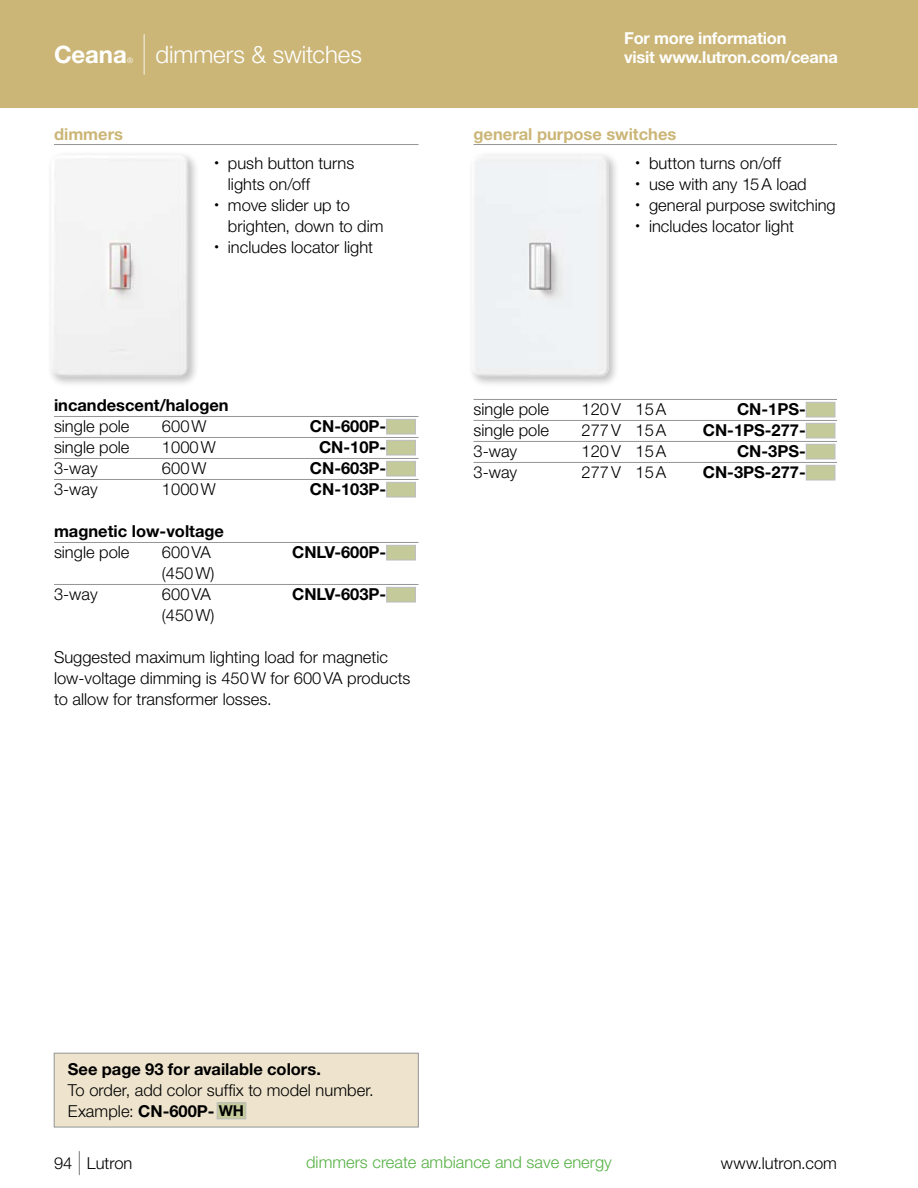
<style>
.page{position:relative;width:918px;height:1188px;background:#fff}
.page>*{position:absolute;margin:0;border:0;box-sizing:border-box;transform-origin:0 0}
.t1{font:300 24px "Helvetica Neue LT Std";color:#fff}
.t2{font:700 24px "Helvetica Neue LT Std";letter-spacing:-.005em;color:#fff}
.t3{font:300 16.5px/21px "Helvetica Neue LT Std";color:#000}
.t4{font:700 16.5px "Helvetica Neue LT Std";color:#000}
.t5{font:700 16.5px/19.5px "Helvetica Neue LT Std";letter-spacing:-.015em;color:#fff}
.t6{font:300 16.5px "Helvetica Neue LT Std";color:#56b145}
.t7{font:700 16.5px "Helvetica Neue LT Std";color:#cbb677}
.t8{font:300 7.5px "Helvetica Neue LT Std";color:#fff}
.s1{font-weight:200;font-size:40.5px}
.s2{font-size:9px}
.s3{font-weight:700}
.s4{font-weight:700;font-size:15px}
.s5{font-weight:200;font-size:24px}
</style>
<div class="page">
<div style="left:47px;top:151px;width:153px;height:237px;background:#000;opacity:.25"></div>
<img style="left:51px;top:155px;width:138px;height:222px">
<hr style="left:54px;top:144px;width:364px;height:1px;background:#939598">
<hr style="left:54px;top:416px;width:364px;height:1px;background:#939598">
<hr style="left:54px;top:437px;width:364px;height:1px;background:#939598">
<hr style="left:54px;top:458px;width:364px;height:1px;background:#939598">
<hr style="left:54px;top:479px;width:364px;height:1px;background:#939598">
<hr style="left:54px;top:542px;width:364px;height:1px;background:#939598">
<hr style="left:54px;top:584px;width:364px;height:1px;background:#939598">
<div style="left:386px;top:419px;width:30px;height:15px;background:#c5ca9b;border:1px solid #bcbdc0"></div>
<div style="left:386px;top:440px;width:30px;height:15px;background:#c5ca9b;border:1px solid #bcbdc0"></div>
<div style="left:386px;top:461px;width:30px;height:15px;background:#c5ca9b;border:1px solid #bcbdc0"></div>
<div style="left:386px;top:482px;width:30px;height:15px;background:#c5ca9b;border:1px solid #bcbdc0"></div>
<div style="left:386px;top:545px;width:30px;height:15px;background:#c5ca9b;border:1px solid #bcbdc0"></div>
<div style="left:386px;top:587px;width:30px;height:15px;background:#c5ca9b;border:1px solid #bcbdc0"></div>
<div style="left:0;top:0;width:918px;height:108px;background:#cbb677"></div>
<hr style="left:474px;top:144px;width:363px;height:1px;background:#939598">
<hr style="left:474px;top:399px;width:363px;height:1px;background:#939598">
<hr style="left:474px;top:420px;width:363px;height:1px;background:#939598">
<hr style="left:474px;top:441px;width:363px;height:1px;background:#939598">
<hr style="left:474px;top:462px;width:363px;height:1px;background:#939598">
<div style="left:806px;top:402px;width:29px;height:15px;background:#c5ca9b;border:1px solid #bcbdc0"></div>
<div style="left:806px;top:423px;width:29px;height:15px;background:#c5ca9b;border:1px solid #bcbdc0"></div>
<div style="left:806px;top:444px;width:29px;height:15px;background:#c5ca9b;border:1px solid #bcbdc0"></div>
<div style="left:806px;top:465px;width:29px;height:15px;background:#c5ca9b;border:1px solid #bcbdc0"></div>
<div style="left:54px;top:1053px;width:364px;height:74px;background:#eee4cd"></div>
<div style="left:217px;top:1103px;width:29px;height:16px;background:#c5ca9b"></div>
<div style="left:217px;top:1102px;width:29px;height:17px;border:1px solid #bcbdc0"></div>
<div style="left:54px;top:1053px;width:364px;height:74px;border:1px solid #939598"></div>
<div style="left:467px;top:151px;width:152px;height:237px;background:#000;opacity:.25"></div>
<img style="left:472px;top:155px;width:137px;height:222px">
<h1 class="t2" style="left:54px;top:40px;width:74px">Ceana</h1>
<p class="t8" style="left:127px;top:56px;width:7px">®</p>
<h1 class="t1" style="left:140px;top:40px;width:224px"><span class="s1">|</span> dimmers &amp; switches</h1>
<p class="t5" style="left:624px;top:28px;width:215px">For more information<br>visit www.lutron.com/ceana</p>
<p class="t7" style="left:54px;top:124px;width:70px">dimmers</p>
<p class="t3" style="left:228px;top:152px;width:128px;text-indent:-13px"><span class="s2">•</span> push button turns lights on/off</p>
<p class="t3" style="left:228px;top:194px;width:157px;text-indent:-13px"><span class="s2">•</span> move slider up to brighten, down to dim</p>
<p class="t3" style="left:214px;top:236px;width:160px"><span class="s2">•</span> includes locator light</p>
<p class="t7" style="left:474px;top:124px;width:204px">general purpose switches</p>
<p class="t3" style="left:636px;top:152px;width:147px"><span class="s2">•</span> button turns on/off</p>
<p class="t3" style="left:636px;top:173px;width:173px"><span class="s2">•</span> use with any 15A load</p>
<p class="t3" style="left:636px;top:194px;width:202px"><span class="s2">•</span> general purpose switching</p>
<p class="t3" style="left:636px;top:215px;width:160px"><span class="s2">•</span> includes locator light</p>
<p class="t4" style="left:54px;top:395px;width:176px">incandescent/halogen</p>
<p class="t3" style="left:54px;top:415px;width:77px">single pole</p>
<p class="t3" style="left:162px;top:415px;width:46px">600W</p>
<p class="t4" style="left:310px;top:416px;width:78px">CN-600P-</p>
<p class="t3" style="left:54px;top:436px;width:77px">single pole</p>
<p class="t3" style="left:162px;top:436px;width:55px">1000W</p>
<p class="t4" style="left:319px;top:437px;width:69px">CN-10P-</p>
<p class="t3" style="left:54px;top:457px;width:45px">3-way</p>
<p class="t3" style="left:162px;top:457px;width:46px">600W</p>
<p class="t4" style="left:310px;top:458px;width:78px">CN-603P-</p>
<p class="t3" style="left:54px;top:478px;width:45px">3-way</p>
<p class="t3" style="left:162px;top:478px;width:55px">1000W</p>
<p class="t4" style="left:310px;top:479px;width:78px">CN-103P-</p>
<p class="t4" style="left:54px;top:521px;width:172px">magnetic low-voltage</p>
<p class="t3" style="left:54px;top:541px;width:77px">single pole</p>
<p class="t3" style="left:162px;top:541px;width:50px">600VA</p>
<p class="t4" style="left:292px;top:542px;width:96px">CNLV-600P-</p>
<p class="t3" style="left:162px;top:562px;width:54px">(450W)</p>
<p class="t3" style="left:54px;top:583px;width:45px">3-way</p>
<p class="t3" style="left:162px;top:583px;width:50px">600VA</p>
<p class="t4" style="left:292px;top:584px;width:96px">CNLV-603P-</p>
<p class="t3" style="left:162px;top:604px;width:54px">(450W)</p>
<p class="t3" style="left:54px;top:646px;width:358px">Suggested maximum lighting load for magnetic low-voltage dimming is 450W for 600VA products to allow for transformer losses.</p>
<p class="t3" style="left:474px;top:398px;width:77px">single pole</p>
<p class="t3" style="left:582px;top:398px;width:86px">120V 15A</p>
<p class="t4" style="left:737px;top:399px;width:70px">CN-1PS-</p>
<p class="t3" style="left:474px;top:419px;width:77px">single pole</p>
<p class="t3" style="left:582px;top:419px;width:86px">277V 15A</p>
<p class="t4" style="left:703px;top:420px;width:105px">CN-1PS-277-</p>
<p class="t3" style="left:474px;top:440px;width:45px">3-way</p>
<p class="t3" style="left:582px;top:440px;width:86px">120V 15A</p>
<p class="t4" style="left:737px;top:441px;width:70px">CN-3PS-</p>
<p class="t3" style="left:474px;top:461px;width:45px">3-way</p>
<p class="t3" style="left:582px;top:461px;width:86px">277V 15A</p>
<p class="t4" style="left:703px;top:462px;width:105px">CN-3PS-277-</p>
<p class="t4" style="left:68px;top:1059px;width:255px">See page 93 for available colors.</p>
<p class="t3" style="left:68px;top:1079px;width:307px">To order, add color suffix to model number.<br>Example: <span class="s3">CN-600P-</span> <span class="s4">WH</span></p>
<p class="t3" style="left:54px;top:1152px;width:80px">94 <span class="s5">|</span> Lutron</p>
<p class="t6" style="left:306px;top:1152px;width:307px">dimmers create ambiance and save energy</p>
<p class="t3" style="left:721px;top:1152px;width:118px">www.lutron.com</p>
</div>
